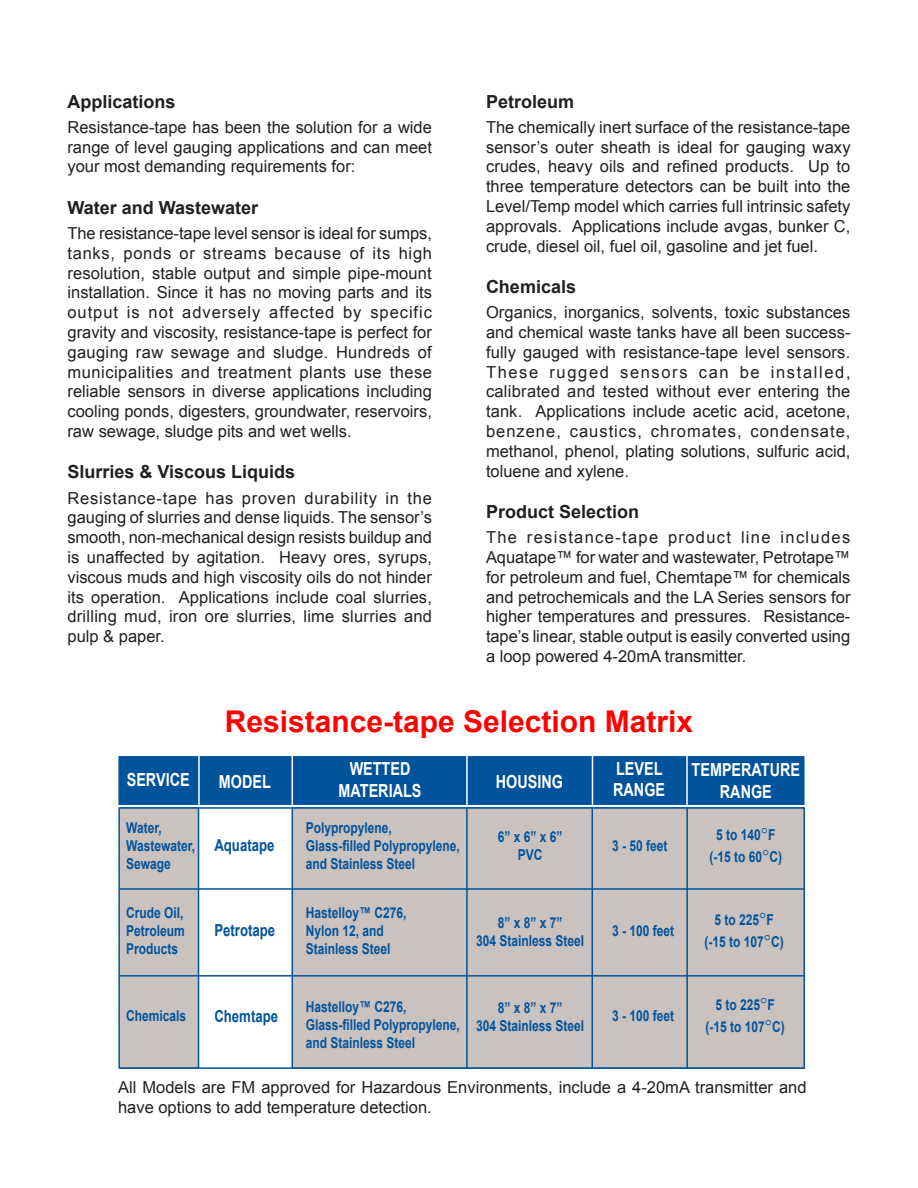
<style>
.page{position:relative;width:918px;height:1188px;background:#fff}
.page>*{position:absolute;margin:0;border:0;box-sizing:border-box;transform-origin:0 0}
.t1{font:700 30px "Arial";color:#f00}
.t2{font:700 18px "Arial";color:#fff;scale:.8 1}
.Subhead_1{font:700 18px "Arial";color:#231f20}
.Subhead_2{font:700 18px "Arial";color:#231f20}
.t3{font:16.5px/19.8px "Arial";color:#231f20;text-align:justify}
.t4{font:700 16.5px "Arial";color:#01539c;scale:.8 1}
.t5{font:700 15px/18px "Arial";color:#01539c;scale:.8 1}
</style>
<div class="page">
<div style="left:292px;top:807px;width:513px;height:262px;background:#cac2bf;border:2px solid #01539c"></div>
<div style="left:118px;top:807px;width:81px;height:262px;background:#cac2bf;border:2px solid #01539c"></div>
<div style="left:118px;top:756px;width:687px;height:49px;background:#01539c;border:2px solid #01539c"></div>
<hr style="left:198px;top:755px;width:2px;height:50px;background:#fff">
<hr style="left:292px;top:755px;width:1px;height:51px;background:#fff">
<hr style="left:686px;top:756px;width:2px;height:50px;background:#fff">
<hr style="left:466px;top:755px;width:2px;height:51px;background:#fff">
<hr style="left:119px;top:888px;width:686px;height:2px;background:#01539c">
<hr style="left:119px;top:975px;width:686px;height:2px;background:#01539c">
<hr style="left:466px;top:808px;width:2px;height:261px;background:#01539c">
<hr style="left:686px;top:808px;width:2px;height:261px;background:#01539c">
<hr style="left:592px;top:808px;width:1px;height:261px;background:#01539c">
<hr style="left:592px;top:755px;width:1px;height:50px;background:#fff">
<p class="Subhead_1" style="left:68px;top:89px;width:110px">Applications</p>
<p class="t3" style="left:68px;top:117px;width:366px">Resistance-tape has been the solution for a wide range of level gauging applications and can meet your most demanding requirements for:</p>
<p class="Subhead_2" style="left:68px;top:195px;width:192px">Water and Wastewater</p>
<p class="t3" style="left:68px;top:223px;width:366px">The resistance-tape level sensor is ideal for sumps, tanks, ponds or streams because of its high resolution, stable output and simple pipe-mount installation. Since it has no moving parts and its output is not adversely affected by specific gravity and viscosity, resistance-tape is perfect for gauging raw sewage and sludge. Hundreds of municipalities and treatment plants use these reliable sensors in diverse applications including cooling ponds, digesters, groundwater, reservoirs, raw sewage, sludge pits and wet wells.</p>
<p class="Subhead_2" style="left:68px;top:460px;width:229px">Slurries &amp; Viscous Liquids</p>
<p class="t3" style="left:68px;top:488px;width:366px">Resistance-tape has proven durability in the gauging of slurries and dense liquids. The sensor’s smooth, non-mechanical design resists buildup and is unaffected by agitation. Heavy ores, syrups, viscous muds and high viscosity oils do not hinder its operation. Applications include coal slurries, drilling mud, iron ore slurries, lime slurries and pulp &amp; paper.</p>
<p class="Subhead_1" style="left:486px;top:89px;width:90px">Petroleum</p>
<p class="t3" style="left:486px;top:117px;width:366px">The chemically inert surface of the resistance-tape sensor’s outer sheath is ideal for gauging waxy crudes, heavy oils and refined products. Up to three temperature detectors can be built into the Level/Temp model which carries full intrinsic safety approvals. Applications include avgas, bunker C, crude, diesel oil, fuel oil, gasoline and jet fuel.</p>
<p class="Subhead_1" style="left:486px;top:275px;width:92px">Chemicals</p>
<p class="t3" style="left:486px;top:303px;width:366px">Organics, inorganics, solvents, toxic substances and chemical waste tanks have all been success&shy;fully gauged with resistance-tape level sensors.<br>These rugged sensors can be installed, calibrated and tested without ever entering the tank. Applications include acetic acid, acetone, benzene, caustics, chromates, condensate, methanol, phenol, plating solutions, sulfuric acid, toluene and xylene.</p>
<p class="Subhead_1" style="left:486px;top:500px;width:155px">Product Selection</p>
<p class="t3" style="left:486px;top:528px;width:366px">The resistance-tape product line includes Aquatape™ for water and wastewater, Petrotape™ for petroleum and fuel, Chemtape™ for chemicals and petrochemicals and the LA Series sensors for higher temperatures and pressures. Resistance&shy;tape’s linear, stable output is easily converted using a loop powered 4-20mA transmitter.</p>
<p class="t2" style="left:127px;top:768px;width:80px">SERVICE</p>
<p class="t5" style="left:126px;top:819px;width:88px">Water,<br>Wastewater,</p>
<p class="t5" style="left:126px;top:855px;width:57px">Sewage</p>
<p class="t5" style="left:126px;top:904px;width:73px">Crude Oil,</p>
<p class="t5" style="left:126px;top:922px;width:75px">Petroleum</p>
<p class="t5" style="left:126px;top:940px;width:67px">Products</p>
<p class="t1" style="left:225px;top:702px;width:470px">Resistance-tape Selection Matrix</p>
<p class="t2" style="left:350px;top:757px;width:77px">WETTED</p>
<p class="t2" style="left:339px;top:778px;width:105px">MATERIALS</p>
<p class="t5" style="left:306px;top:819px;width:109px">Polypropylene,</p>
<p class="t5" style="left:306px;top:837px;width:194px">Glass-filled Polypropylene,</p>
<p class="t5" style="left:306px;top:855px;width:138px">and Stainless Steel</p>
<p class="t2" style="left:219px;top:770px;width:66px">MODEL</p>
<p class="t2" style="left:496px;top:770px;width:86px">HOUSING</p>
<p class="t5" style="left:498px;top:828px;width:82px">6” x 6” x 6”</p>
<p class="t5" style="left:518px;top:846px;width:32px">PVC</p>
<p class="t4" style="left:214px;top:834px;width:77px">Aquatape</p>
<p class="t2" style="left:616px;top:756px;width:60px">LEVEL</p>
<p class="t2" style="left:613px;top:778px;width:66px">RANGE</p>
<p class="t5" style="left:612px;top:837px;width:71px">3 - 50 feet</p>
<p class="t2" style="left:692px;top:758px;width:137px">TEMPERATURE</p>
<p class="t2" style="left:720px;top:780px;width:66px">RANGE</p>
<p class="t5" style="left:716px;top:826px;width:76px">5 to 140 F</p>
<p class="t5" style="left:710px;top:848px;width:92px">(-15 to 60 C)</p>
<p class="t4" style="left:214px;top:919px;width:78px">Petrotape</p>
<p class="t5" style="left:306px;top:904px;width:127px">Hastelloy™ C276,</p>
<p class="t5" style="left:306px;top:922px;width:99px">Nylon 12, and</p>
<p class="t5" style="left:306px;top:940px;width:107px">Stainless Steel</p>
<p class="t5" style="left:498px;top:914px;width:82px">8” x 8” x 7”</p>
<p class="t5" style="left:476px;top:932px;width:137px">304 Stainless Steel</p>
<p class="t5" style="left:612px;top:922px;width:79px">3 - 100 feet</p>
<p class="t5" style="left:715px;top:911px;width:76px">5 to 225 F</p>
<p class="t5" style="left:705px;top:933px;width:101px">(-15 to 107 C)</p>
<p class="t5" style="left:126px;top:1008px;width:77px">Chemicals</p>
<p class="t4" style="left:214px;top:1005px;width:81px">Chemtape</p>
<p class="t5" style="left:306px;top:999px;width:127px">Hastelloy™ C276,</p>
<p class="t5" style="left:306px;top:1017px;width:194px">Glass-filled Polypropylene,</p>
<p class="t5" style="left:306px;top:1035px;width:138px">and Stainless Steel</p>
<p class="t5" style="left:498px;top:999px;width:82px">8” x 8” x 7”</p>
<p class="t5" style="left:476px;top:1017px;width:137px">304 Stainless Steel</p>
<p class="t5" style="left:612px;top:1008px;width:79px">3 - 100 feet</p>
<p class="t5" style="left:715px;top:997px;width:76px">5 to 225 F</p>
<p class="t5" style="left:705px;top:1018px;width:101px">(-15 to 107 C)</p>
<p class="t3" style="left:118px;top:1077px;width:690px">All Models are FM approved for Hazardous Environments, include a 4-20mA transmitter and have options to add temperature detection.</p>
</div>
